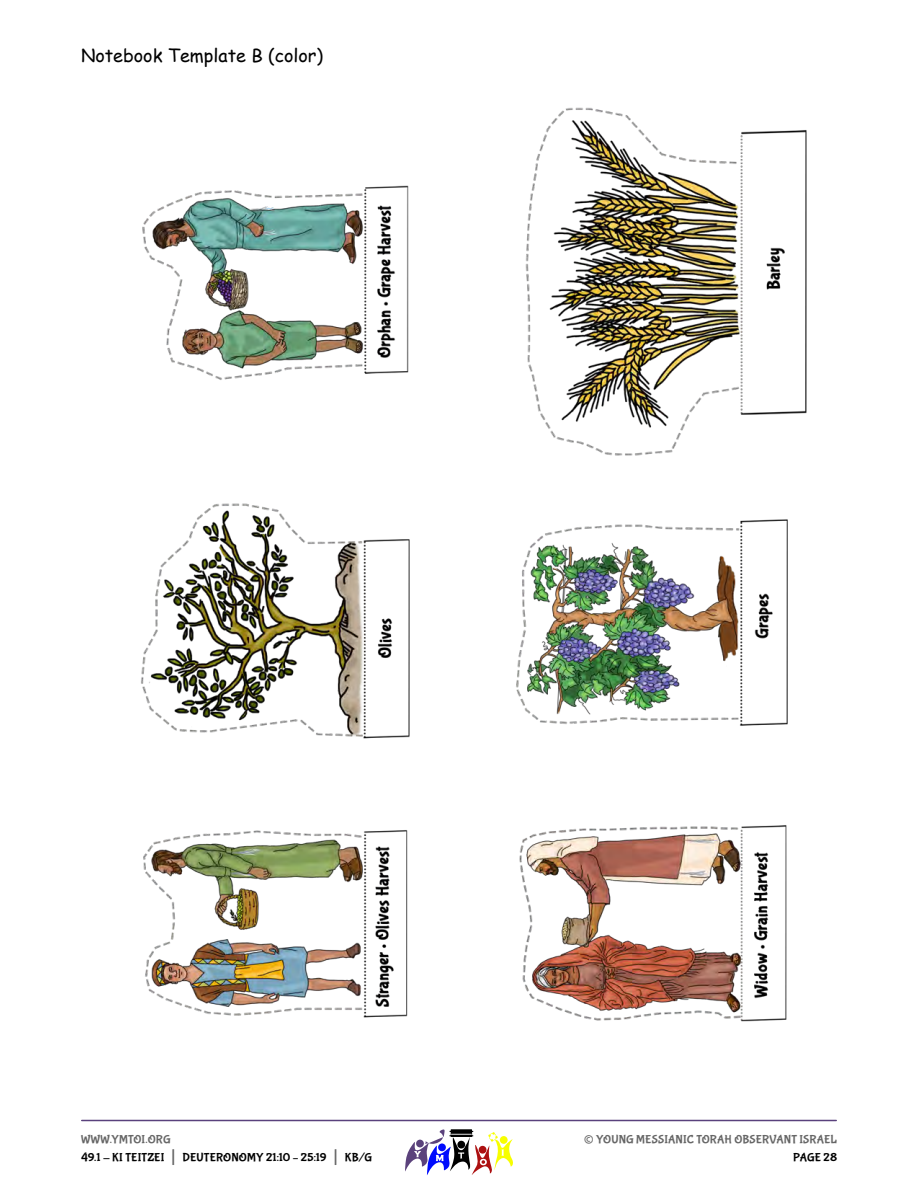
<style>
.page{position:relative;width:918px;height:1188px;background:#fff}
.page>*{position:absolute;margin:0;border:0;box-sizing:border-box;transform-origin:0 0}
.t1{font:27px "Bubblegum Sans";color:#666}
.Body_Text_-_Craft{font:18px "Comic Sans MS";color:#000}
.t2{font:12px/18px "Bubblegum Sans";letter-spacing:.015em;color:#000}
.t3{font:12px "Bubblegum Sans";letter-spacing:.01em;color:#666}
.s1{color:#666}
.s2{font-size:21px;color:#666}
</style>
<div class="page">
<hr style="left:82px;top:1120px;width:754px;height:1px;background:#59417c">
<svg style="left:405px;top:1129px;width:108px;height:46px"></svg>
<img style="left:141px;top:107px;width:666px;height:915px">
<p class="Body_Text_-_Craft" style="left:81px;top:42px;width:244px">Notebook Template B (color)</p>
<p class="t2" style="left:81px;top:1131px;width:293px"><span class="s1">WWW.YMTOI.ORG<br></span>49.1 - KI TEITZEI <span class="s2">|</span> DEUTERONOMY 21:10 – 25:19 <span class="s2">|</span> KB/G</p>
<h1 class="t1" style="left:584px;top:1124px;width:12px">©</h1>
<p class="t3" style="left:596px;top:1133px;width:242px">YOUNG MESSIANIC TORAH OBSERVANT ISRAEL</p>
<p class="t2" style="left:793px;top:1149px;width:45px">PAGE 28</p>
</div>
